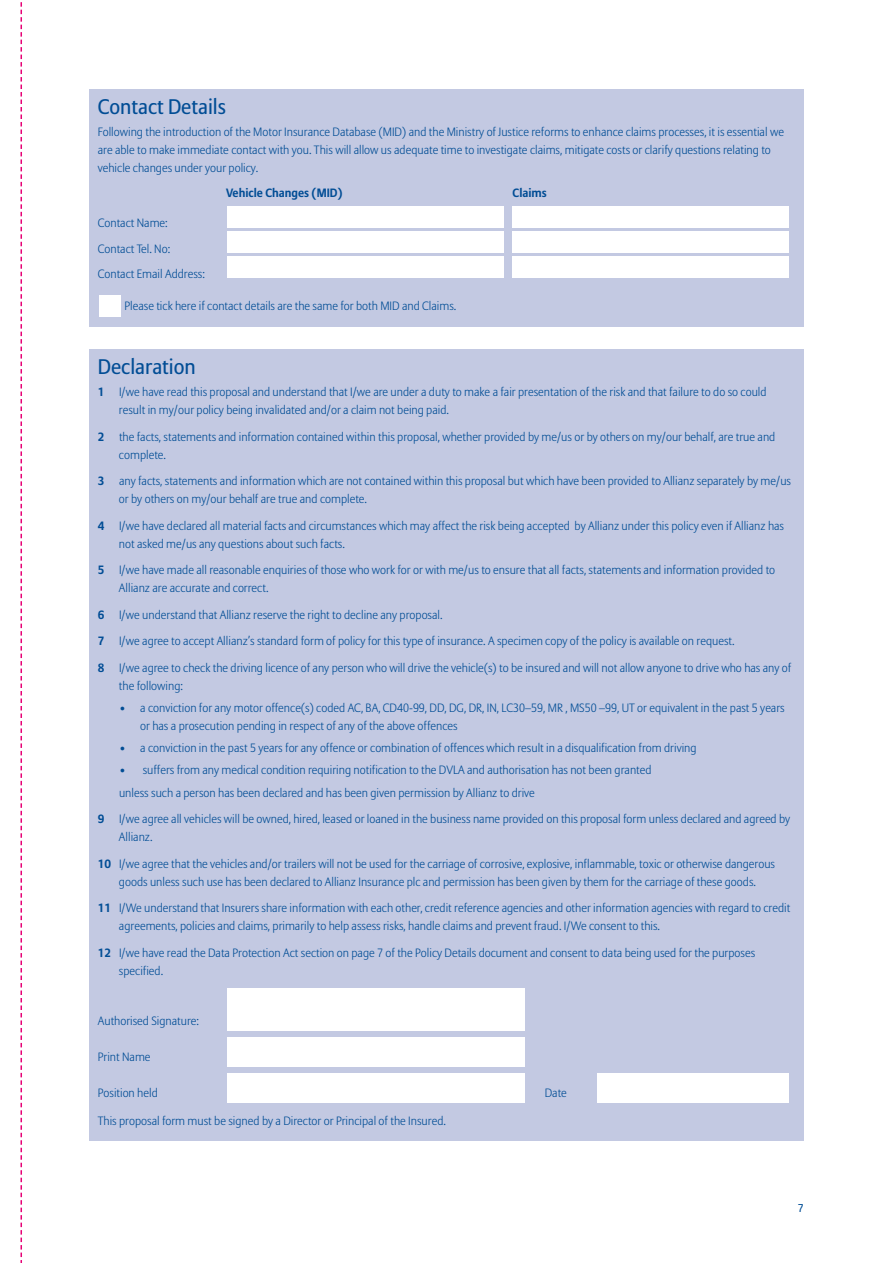
<style>
.page{position:relative;width:893px;height:1263px;background:#fff}
.page>*{position:absolute;margin:0;border:0;box-sizing:border-box;transform-origin:0 0}
.t1{font:21px "Allianz Sans";color:#014d95}
.t2{font:300 12px/18px "Allianz Sans";color:#014d95}
.t3{font:700 12px "Allianz Sans";color:#014d95}
.t4{font:11.25px "Allianz Sans";color:#014d95}
.s1{font-weight:700}
</style>
<div class="page">
<div style="left:89px;top:89px;width:715px;height:238px;background:#c3c9e2"></div>
<div style="left:227px;top:206px;width:276px;height:21px;background:#fff"></div>
<div style="left:512px;top:206px;width:277px;height:21px;background:#fff"></div>
<div style="left:227px;top:231px;width:276px;height:21px;background:#fff"></div>
<div style="left:512px;top:231px;width:277px;height:21px;background:#fff"></div>
<div style="left:227px;top:256px;width:276px;height:22px;background:#fff"></div>
<div style="left:512px;top:256px;width:277px;height:22px;background:#fff"></div>
<div style="left:99px;top:295px;width:22px;height:21px;background:#fff"></div>
<div style="left:89px;top:349px;width:715px;height:791px;background:#c3c9e2"></div>
<div style="left:227px;top:988px;width:297px;height:43px;background:#fff"></div>
<div style="left:227px;top:1037px;width:297px;height:30px;background:#fff"></div>
<div style="left:227px;top:1073px;width:297px;height:30px;background:#fff"></div>
<div style="left:597px;top:1073px;width:192px;height:30px;background:#fff"></div>
<svg style="left:21px;top:2px;width:1px;height:1261px"></svg>
<h1 class="t1" style="left:98px;top:98px;width:130px">Contact Details</h1>
<p class="t2" style="left:98px;top:124px;width:688px">Following the introduction of the Motor Insurance Database (MID) and the Ministry of Justice reforms to enhance claims processes, it is essential we are able to make immediate contact with you. This will allow us adequate time to investigate claims, mitigate costs or clarify questions relating to vehicle changes under your policy.</p>
<p class="t3" style="left:226px;top:188px;width:118px">Vehicle Changes (MID)</p>
<p class="t3" style="left:513px;top:188px;width:36px">Claims</p>
<p class="t2" style="left:98px;top:211px;width:109px;line-height:25.2px">Contact Name:<br>Contact Tel. No:<br>Contact Email Address:</p>
<p class="t2" style="left:124px;top:298px;width:333px">Please tick here if contact details are the same for both MID and Claims.</p>
<h1 class="t1" style="left:98px;top:358px;width:99px">Declaration</h1>
<p class="t2" style="left:119px;top:384px;width:649px;text-indent:-21px"><span class="s1">1</span> I/we have read this proposal and understand that I/we are under a duty to make a fair presentation of the risk and that failure to do so could result in my/our policy being invalidated and/or a claim not being paid.</p>
<p class="t2" style="left:119px;top:428px;width:658px;text-indent:-21px"><span class="s1">2</span> the facts, statements and information contained within this proposal, whether provided by me/us or by others on my/our behalf, are true and complete.</p>
<p class="t2" style="left:119px;top:473px;width:674px;text-indent:-21px"><span class="s1">3</span> any facts, statements and information which are not contained within this proposal but which have been provided to Allianz separately by me/us or by others on my/our behalf are true and complete.</p>
<p class="t2" style="left:119px;top:517px;width:667px;text-indent:-21px"><span class="s1">4</span> I/we have declared all material facts and circumstances which may affect the risk being accepted by Allianz under this policy even if Allianz has not asked me/us any questions about such facts.</p>
<p class="t2" style="left:119px;top:562px;width:658px;text-indent:-21px"><span class="s1">5</span> I/we have made all reasonable enquiries of those who work for or with me/us to ensure that all facts, statements and information provided to<br>Allianz are accurate and correct.</p>
<p class="t2" style="left:98px;top:606px;width:346px"><span class="s1">6</span> I/we understand that Allianz reserve the right to decline any proposal.</p>
<p class="t2" style="left:98px;top:633px;width:638px"><span class="s1">7</span> I/we agree to accept Allianz’s standard form of policy for this type of insurance. A specimen copy of the policy is available on request.</p>
<p class="t2" style="left:119px;top:659px;width:674px;text-indent:-21px"><span class="s1">8</span> I/we agree to check the driving licence of any person who will drive the vehicle(s) to be insured and will not allow anyone to drive who has any of the following:</p>
<p class="t2" style="left:140px;top:700px;width:646px;text-indent:-21px"><span class="s1">•</span> a conviction for any motor offence(s) coded AC, BA, CD40-99, DD, DG, DR, IN, LC30–59, MR , MS50 –99, UT or equivalent in the past 5 years or has a prosecution pending in respect of any of the above offences</p>
<p class="t2" style="left:119px;top:740px;width:579px"><span class="s1">•</span> a conviction in the past 5 years for any offence or combination of offences which result in a disqualification from driving</p>
<p class="t2" style="left:119px;top:760px;width:534px;line-height:22.2px"><span class="s1">•</span> suffers from any medical condition requiring notification to the DVLA and authorisation has not been granted unless such a person has been declared and has been given permission by Allianz to drive</p>
<p class="t2" style="left:119px;top:811px;width:673px;text-indent:-21px"><span class="s1">9</span> I/we agree all vehicles will be owned, hired, leased or loaned in the business name provided on this proposal form unless declared and agreed by<br>Allianz.</p>
<p class="t2" style="left:98px;top:855px;width:679px;text-align:center"><span class="s1">10</span> I/we agree that the vehicles and/or trailers will not be used for the carriage of corrosive, explosive, inflammable, toxic or otherwise dangerous goods unless such use has been declared to Allianz Insurance plc and permission has been given by them for the carriage of these goods.</p>
<p class="t2" style="left:119px;top:900px;width:673px;text-indent:-21px"><span class="s1">11</span> I/We understand that Insurers share information with each other, credit reference agencies and other information agencies with regard to credit agreements, policies and claims, primarily to help assess risks, handle claims and prevent fraud. I/We consent to this.</p>
<p class="t2" style="left:119px;top:944px;width:638px;text-indent:-21px"><span class="s1">12</span> I/we have read the Data Protection Act section on page 7 of the Policy Details document and consent to data being used for the purposes specified.</p>
<p class="t2" style="left:98px;top:1013px;width:103px">Authorised Signature:</p>
<p class="t2" style="left:98px;top:1049px;width:54px">Print Name</p>
<p class="t2" style="left:98px;top:1085px;width:62px">Position held</p>
<p class="t2" style="left:545px;top:1085px;width:24px">Date</p>
<p class="t2" style="left:98px;top:1113px;width:350px">This proposal form must be signed by a Director or Principal of the Insured.</p>
<p class="t4" style="left:798px;top:1203px;width:7px">7</p>
</div>
